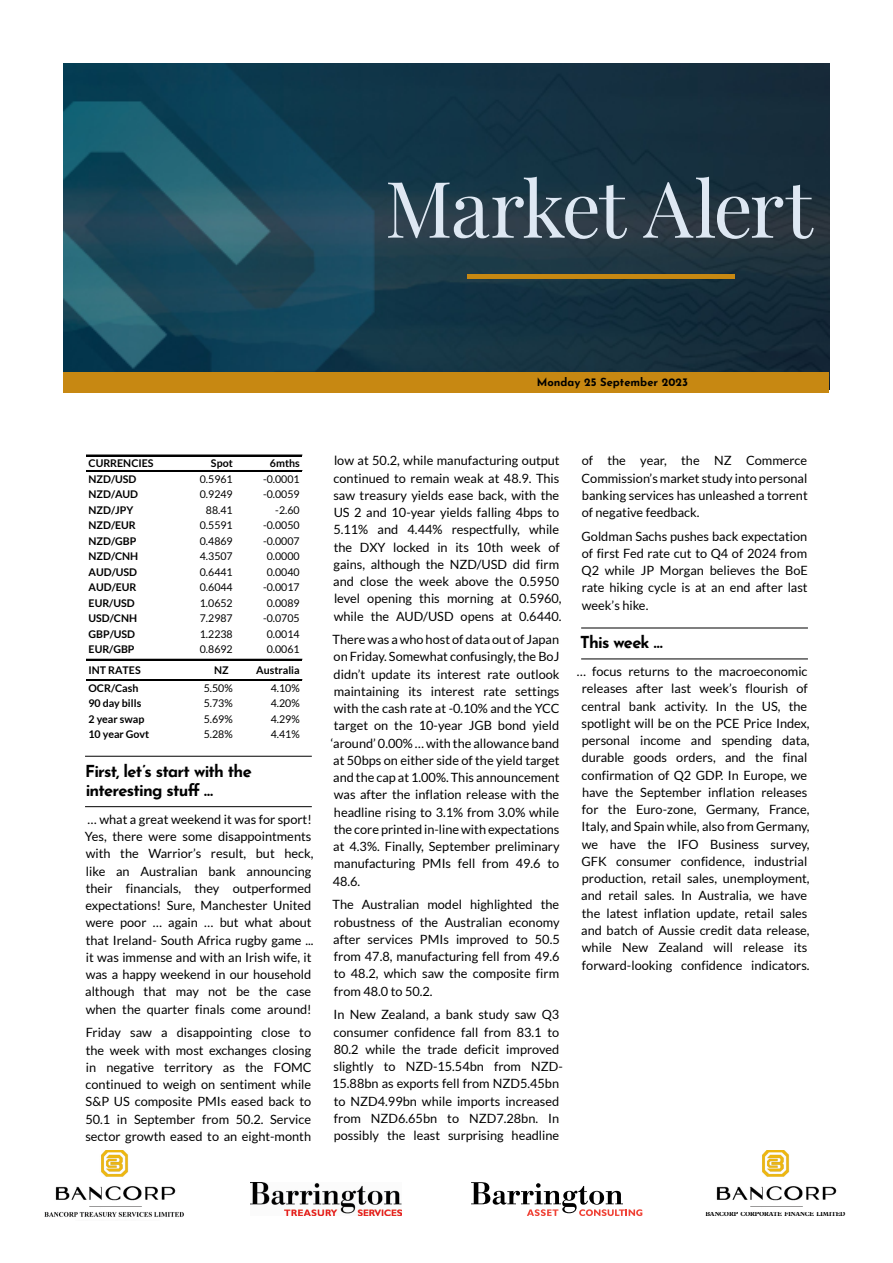
<style>
.page{position:relative;width:893px;height:1263px;background:#fff}
.page>*{position:absolute;margin:0;border:0;box-sizing:border-box;transform-origin:0 0}
.t1{font:78px "Playfair Display";letter-spacing:-.03em;color:#dee8f3}
.t2{font:700 16.5px/19.5px "Josefin Sans";letter-spacing:-.05em;color:#000}
.t3{font:12.75px/17.2px "Lato";color:#000;text-align:justify}
.t4{font:700 11.25px "Josefin Sans";color:#000}
.t5{font:10.65px "Lato";color:#000}
.t6{font:700 10.65px "Lato";color:#000}
.t7{font:700 6.45px "Plantin Std";letter-spacing:-.01em;color:#000;scale:.93 1}
</style>
<div class="page">
<hr style="left:85px;top:756px;width:227px;height:1px;background:#000">
<hr style="left:85px;top:806px;width:227px;height:1px;background:#000">
<hr style="left:86px;top:455px;width:216px;height:1px;background:#000">
<hr style="left:86px;top:470px;width:216px;height:1px;background:#000">
<hr style="left:86px;top:659px;width:216px;height:1px;background:#000">
<hr style="left:86px;top:679px;width:216px;height:1px;background:#000">
<hr style="left:86px;top:680px;width:216px;height:1px;background:#000">
<hr style="left:581px;top:628px;width:227px;height:1px;background:#000">
<hr style="left:581px;top:659px;width:227px;height:1px;background:#000">
<img style="left:44px;top:1150px;width:140px;height:67px">
<img style="left:251px;top:1182px;width:151px;height:33px">
<img style="left:716px;top:1150px;width:121px;height:57px">
<img style="left:64px;top:64px;width:765px;height:308px">
<div style="left:64px;top:372px;width:765px;height:21px;background:#c78812"></div>
<hr style="left:467px;top:275px;width:268px;height:4px;background:#c78812">
<svg style="left:471px;top:1182px;width:171px;height:34px"></svg>
<h1 class="t1" style="left:385px;top:148px;width:429px">Market Alert</h1>
<p class="t4" style="left:537px;top:372px;width:153px">Monday 25 September 2023</p>
<p class="t6" style="left:89px;top:457px;width:67px">CURRENCIES</p>
<p class="t6" style="left:211px;top:457px;width:23px">Spot</p>
<p class="t6" style="left:270px;top:457px;width:31px">6mths</p>
<p class="t6" style="left:89px;top:473px;width:49px">NZD/USD</p>
<p class="t5" style="left:200px;top:473px;width:34px">0.5961</p>
<p class="t5" style="left:263px;top:473px;width:38px">-0.0001</p>
<p class="t6" style="left:89px;top:488px;width:51px">NZD/AUD</p>
<p class="t5" style="left:200px;top:488px;width:34px">0.9249</p>
<p class="t5" style="left:263px;top:488px;width:38px">-0.0059</p>
<p class="t6" style="left:89px;top:504px;width:46px">NZD/JPY</p>
<p class="t5" style="left:206px;top:504px;width:28px">88.41</p>
<p class="t5" style="left:275px;top:504px;width:26px">-2.60</p>
<p class="t6" style="left:89px;top:519px;width:49px">NZD/EUR</p>
<p class="t5" style="left:200px;top:519px;width:34px">0.5591</p>
<p class="t5" style="left:263px;top:519px;width:38px">-0.0050</p>
<p class="t6" style="left:89px;top:535px;width:49px">NZD/GBP</p>
<p class="t5" style="left:200px;top:535px;width:34px">0.4869</p>
<p class="t5" style="left:263px;top:535px;width:38px">-0.0007</p>
<p class="t6" style="left:89px;top:550px;width:51px">NZD/CNH</p>
<p class="t5" style="left:200px;top:550px;width:34px">4.3507</p>
<p class="t5" style="left:267px;top:550px;width:34px">0.0000</p>
<p class="t6" style="left:89px;top:566px;width:50px">AUD/USD</p>
<p class="t5" style="left:200px;top:566px;width:34px">0.6441</p>
<p class="t5" style="left:267px;top:566px;width:34px">0.0040</p>
<p class="t6" style="left:89px;top:581px;width:49px">AUD/EUR</p>
<p class="t5" style="left:200px;top:581px;width:34px">0.6044</p>
<p class="t5" style="left:263px;top:581px;width:38px">-0.0017</p>
<p class="t6" style="left:89px;top:597px;width:48px">EUR/USD</p>
<p class="t5" style="left:200px;top:597px;width:34px">1.0652</p>
<p class="t5" style="left:267px;top:597px;width:34px">0.0089</p>
<p class="t6" style="left:89px;top:612px;width:50px">USD/CNH</p>
<p class="t5" style="left:200px;top:612px;width:34px">7.2987</p>
<p class="t5" style="left:263px;top:612px;width:38px">-0.0705</p>
<p class="t6" style="left:89px;top:627px;width:48px">GBP/USD</p>
<p class="t5" style="left:200px;top:628px;width:34px">1.2238</p>
<p class="t5" style="left:267px;top:628px;width:34px">0.0014</p>
<p class="t6" style="left:89px;top:643px;width:47px">EUR/GBP</p>
<p class="t5" style="left:200px;top:643px;width:34px">0.8692</p>
<p class="t5" style="left:267px;top:643px;width:34px">0.0061</p>
<p class="t6" style="left:89px;top:664px;width:54px">INT RATES</p>
<p class="t6" style="left:214px;top:664px;width:16px">NZ</p>
<p class="t6" style="left:256px;top:664px;width:45px">Australia</p>
<p class="t6" style="left:89px;top:682px;width:51px">OCR/Cash</p>
<p class="t5" style="left:204px;top:682px;width:31px">5.50%</p>
<p class="t5" style="left:271px;top:682px;width:31px">4.10%</p>
<p class="t6" style="left:89px;top:697px;width:54px">90 day bills</p>
<p class="t5" style="left:204px;top:698px;width:31px">5.73%</p>
<p class="t5" style="left:271px;top:698px;width:31px">4.20%</p>
<p class="t6" style="left:89px;top:713px;width:57px">2 year swap</p>
<p class="t5" style="left:204px;top:713px;width:31px">5.69%</p>
<p class="t5" style="left:271px;top:713px;width:31px">4.29%</p>
<p class="t6" style="left:89px;top:728px;width:62px">10 year Govt</p>
<p class="t5" style="left:204px;top:729px;width:31px">5.28%</p>
<p class="t5" style="left:271px;top:729px;width:31px">4.41%</p>
<p class="t2" style="left:85px;top:758px;width:168px">First, let’s start with the interesting stuff …</p>
<p class="t3" style="left:85px;top:811px;width:230px;text-align:left">… what a great weekend it was for sport!<br>Yes, there were some disappointments with the Warrior’s result, but heck, like an Australian bank announcing their financials, they outperformed expectations! Sure, Manchester United were poor … again … but what about that Ireland- South Africa rugby game ... it was immense and with an Irish wife, it was a happy weekend in our household although that may not be the case when the quarter finals come around!</p>
<p class="t3" style="left:85px;top:1024px;width:228px">Friday saw a disappointing close to the week with most exchanges closing in negative territory as the FOMC continued to weigh on sentiment while S&amp;P US composite PMIs eased back to 50.1 in September from 50.2. Service sector growth eased to an eight-month</p>
<p class="t3" style="left:333px;top:452px;width:230px;text-align:left">low at 50.2, while manufacturing output continued to remain weak at 48.9. This saw treasury yields ease back, with the US 2 and 10-year yields falling 4bps to 5.11% and 4.44% respectfully, while the DXY locked in its 10th week of gains, although the NZD/USD did firm and close the week above the 0.5950 level opening this morning at 0.5960, while the AUD/USD opens at 0.6440.</p>
<p class="t3" style="left:331px;top:631px;width:230px">There was a who host of data out of Japan on Friday. Somewhat confusingly, the BoJ didn’t update its interest rate outlook maintaining its interest rate settings with the cash rate at -0.10% and the YCC target on the 10-year JGB bond yield ‘around’ 0.00% … with the allowance band at 50bps on either side of the yield target and the cap at 1.00%. This announcement was after the inflation release with the headline rising to 3.1% from 3.0% while the core printed in-line with expectations at 4.3%. Finally, September preliminary manufacturing PMIs fell from 49.6 to 48.6.</p>
<p class="t3" style="left:333px;top:896px;width:229px">The Australian model highlighted the robustness of the Australian economy after services PMIs improved to 50.5 from 47.8, manufacturing fell from 49.6 to 48.2, which saw the composite firm from 48.0 to 50.2.</p>
<p class="t3" style="left:332px;top:1006px;width:232px;text-align:left">In New Zealand, a bank study saw Q3 consumer confidence fall from 83.1 to 80.2 while the trade deficit improved slightly to NZD-15.54bn from NZD-15.88bn as exports fell from NZD5.45bn to NZD4.99bn while imports increased from NZD6.65bn to NZD7.28bn. In possibly the least surprising headline</p>
<p class="t3" style="left:582px;top:452px;width:228px">of the year, the NZ Commerce Commission’s market study into personal banking services has unleashed a torrent of negative feedback.</p>
<p class="t3" style="left:581px;top:527px;width:228px">Goldman Sachs pushes back expectation of first Fed rate cut to Q4 of 2024 from Q2 while JP Morgan believes the BoE rate hiking cycle is at an end after last week’s hike.</p>
<p class="t2" style="left:580px;top:630px;width:84px">This week …</p>
<p class="t3" style="left:577px;top:663px;width:234px;text-align:center">… focus returns to the macroeconomic releases after last week’s flourish of central bank activity. In the US, the spotlight will be on the PCE Price Index, personal income and spending data, durable goods orders, and the final confirmation of Q2 GDP. In Europe, we have the September inflation releases for the Euro-zone, Germany, France, Italy, and Spain while, also from Germany, we have the IFO Business survey, GFK consumer confidence, industrial production, retail sales, unemployment, and retail sales. In Australia, we have the latest inflation update, retail sales and batch of Aussie credit data release, while New Zealand will release its forward-looking confidence indicators.</p>
<p class="t7" style="left:705px;top:1210px;width:152px">BANCORP CORPORATE FINANCE LIMITED</p>
</div>
